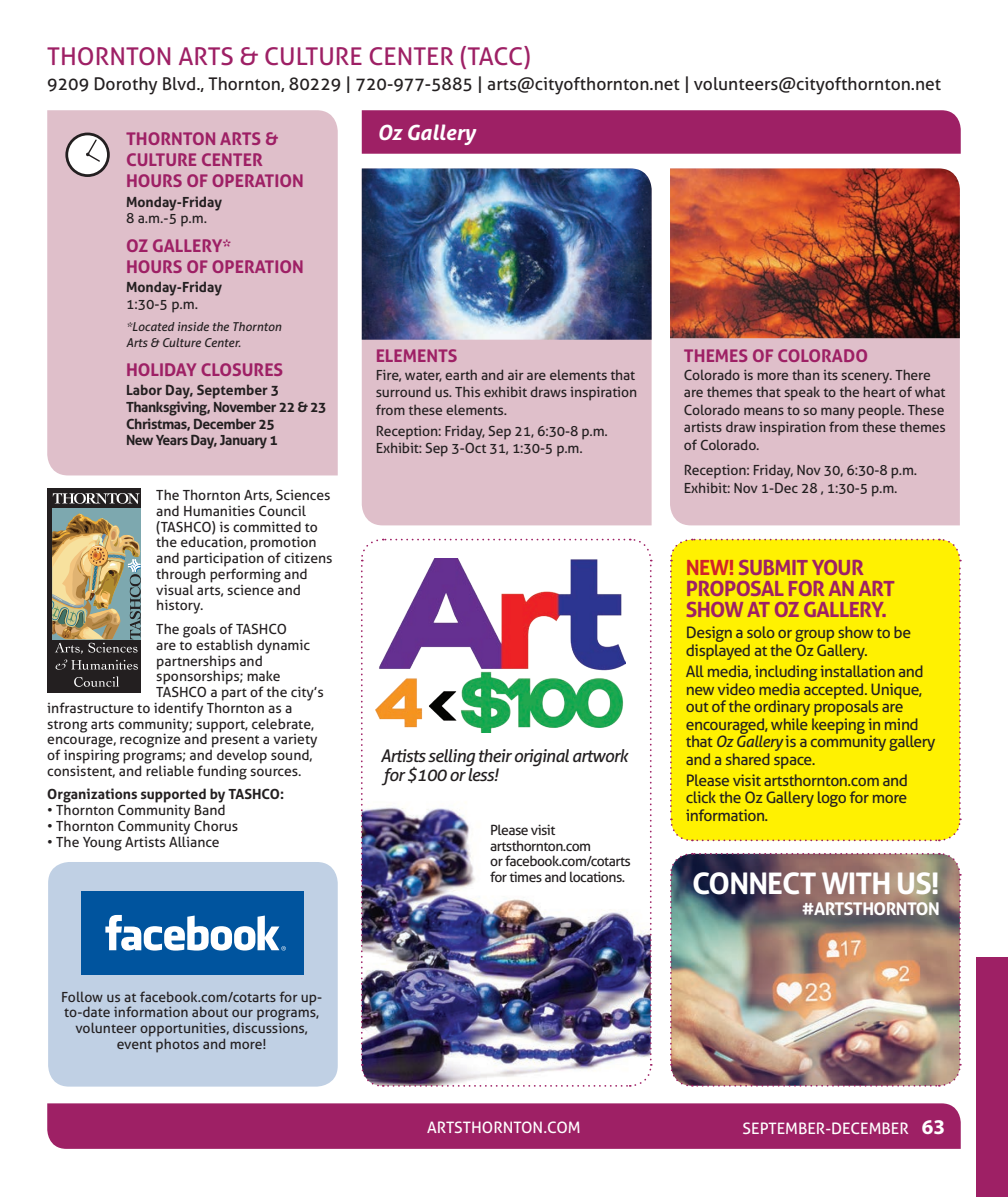
<style>
.page{position:relative;width:1008px;height:1197px;background:#fff}
.page>*{position:absolute;margin:0;border:0;box-sizing:border-box;transform-origin:0 0}
.t1{font:700 29.75px "Aller";letter-spacing:-.03em;color:#fff}
.t2{font:24.5px "Aller";color:#9e2065}
.t3{font:700 21px/21px "Aller";letter-spacing:-.03em;color:#9e2065}
.t4{font:italic 700 21px "Aller";color:#fff}
.t5{font:700 17.5px/21px "Aller";color:#9e2065}
.t6{font:17.5px "Aller";color:#231f20}
.t7{font:italic 17.5px/19.2px "Aller";letter-spacing:-.04em;color:#231f20}
.t8{font:700 17.5px "Aller";letter-spacing:-.03em;color:#fff}
.t9{font:15.75px/17.5px "Aller";letter-spacing:-.03em;color:#231f20}
.t10{font:15.75px "Aller";color:#fff}
.t11{font:14px/15.8px "Aller";color:#231f20}
.t12{font:700 14px/16.6px "Aller";letter-spacing:-.005em;color:#231f20}
.t13{font:14px/15.8px "Aller";letter-spacing:-.04em;color:#231f20}
.t14{font:700 14px/16.6px "Aller";letter-spacing:-.03em;color:#231f20}
.t15{font:italic 12.25px/16.6px "Aller";color:#231f20}
.s1{font-weight:400}
.s2{color:#d1232a}
.s3{font-style:italic}
.s4{font-family:"Myriad Pro";font-weight:700;font-size:21px}
</style>
<div class="page">
<div style="left:47px;top:1103px;width:914px;height:46px;background:#9e2065"></div>
<div style="left:976px;top:958px;width:32px;height:239px;background:#9e2065"></div>
<div style="left:48px;top:862px;width:290px;height:225px;background:#c0d0e4;border-radius:21px"></div>
<div style="left:81px;top:891px;width:223px;height:83px;background:#00549e"></div>
<svg style="left:105px;top:915px;width:181px;height:36px"></svg>
<div style="left:47px;top:110px;width:291px;height:365px;background:#dfbfca"></div>
<svg style="left:65px;top:133px;width:45px;height:44px"></svg>
<div style="left:362px;top:110px;width:599px;height:44px;background:#9e2065"></div>
<div style="left:670px;top:338px;width:290px;height:187px;background:#dfbfca"></div>
<img style="left:670px;top:168px;width:290px;height:170px">
<div style="left:362px;top:340px;width:290px;height:185px;background:#dfbfca"></div>
<img style="left:362px;top:168px;width:290px;height:172px">
<img style="left:670px;top:852px;width:292px;height:235px">
<div style="left:670px;top:538px;width:292px;height:304px;background:#fff101"></div>
<img style="left:361px;top:538px;width:292px;height:549px">
<div style="left:47px;top:488px;width:94px;height:205px;background:#231f20"></div>
<div style="left:52px;top:508px;width:88px;height:131px;background:#7da8af"></div>
<svg style="left:53px;top:493px;width:87px;height:11px"></svg>
<svg style="left:56px;top:660px;width:82px;height:10px"></svg>
<svg style="left:74px;top:676px;width:45px;height:11px"></svg>
<img style="left:52px;top:513px;width:89px;height:141px">
<img style="left:376px;top:558px;width:249px;height:175px">
<p class="t2" style="left:47px;top:42px;width:485px">THORNTON ARTS &amp; CULTURE CENTER (TACC)</p>
<p class="t6" style="left:47px;top:73px;width:895px">9209 Dorothy Blvd., Thornton, 80229 | 720-977-5885 | arts@cityofthornton.net | volunteers@cityofthornton.net</p>
<p class="t5" style="left:126px;top:129px;width:154px">THORNTON ARTS &amp;<br>CULTURE CENTER</p>
<p class="t5" style="left:126px;top:171px;width:179px">HOURS OF OPERATION</p>
<p class="t12" style="left:126px;top:193px;width:98px">Monday-Friday<br><span class="s1">8 a.m.-5 p.m.</span></p>
<p class="t5" style="left:126px;top:235px;width:107px">OZ GALLERY*</p>
<p class="t5" style="left:126px;top:256px;width:179px">HOURS OF OPERATION</p>
<p class="t12" style="left:126px;top:279px;width:98px">Monday-Friday<br><span class="s1">1:30-5 p.m.</span></p>
<p class="t15" style="left:126px;top:318px;width:157px">*Located inside the Thornton<br>Arts &amp; Culture Center.</p>
<p class="t5" style="left:126px;top:359px;width:159px">HOLIDAY CLOSURES</p>
<p class="t12" style="left:126px;top:382px;width:155px">Labor Day, September 3</p>
<p class="t14" style="left:126px;top:399px;width:202px">Thanksgiving, November 22 &amp; 23</p>
<p class="t14" style="left:126px;top:415px;width:153px">Christmas, December 25<br>New Years Day, January 1</p>
<p class="t4" style="left:378px;top:119px;width:100px">Oz Gallery</p>
<p class="t5" style="left:684px;top:345px;width:186px">THEMES OF COLORADO</p>
<p class="t11" style="left:684px;top:366px;width:263px;line-height:17.5px">Colorado is more than its scenery. There are themes that speak to the heart of what Colorado means to so many people. These artists draw inspiration from these themes of Colorado.</p>
<p class="t11" style="left:684px;top:461px;width:235px;line-height:17.5px">Reception: Friday, Nov 30, 6:30-8 p.m.<br>Exhibit: Nov 1-Dec 28 , 1:30-5 p.m.</p>
<p class="t5" style="left:376px;top:345px;width:83px">ELEMENTS</p>
<p class="t11" style="left:376px;top:366px;width:263px;line-height:17.5px">Fire, water, earth and air are elements that surround us. This exhibit draws inspiration from these elements.</p>
<p class="t11" style="left:376px;top:422px;width:234px;line-height:17.5px">Reception: Friday, Sep 21, 6:30-8 p.m.<br>Exhibit: Sep 3-Oct 31, 1:30-5 p.m.</p>
<p class="t11" style="left:156px;top:487px;width:178px">The Thornton Arts, Sciences and Humanities Council (TASHCO) is committed to the education, promotion and participation of citizens through performing and visual arts, science and history.</p>
<p class="t11" style="left:156px;top:621px;width:132px">The goals of TASHCO</p>
<p class="t11" style="left:156px;top:637px;width:156px">are to establish dynamic</p>
<p class="t11" style="left:156px;top:653px;width:108px">partnerships and</p>
<p class="t11" style="left:156px;top:668px;width:126px">sponsorships; make</p>
<p class="t11" style="left:156px;top:684px;width:169px">TASHCO a part of the city’s</p>
<p class="t11" style="left:47px;top:700px;width:247px">infrastructure to identify Thornton as a</p>
<p class="t11" style="left:47px;top:716px;width:268px">strong arts community; support, celebrate,</p>
<p class="t11" style="left:47px;top:731px;width:272px">encourage, recognize and present a variety</p>
<p class="t11" style="left:47px;top:747px;width:267px">of inspiring programs; and develop sound,</p>
<p class="t11" style="left:47px;top:763px;width:256px">consistent, and reliable funding sources.</p>
<p class="t12" style="left:47px;top:786px;width:238px">Organizations supported by TASHCO:</p>
<p class="t11" style="left:47px;top:802px;width:180px">• Thornton Community Band</p>
<p class="t11" style="left:47px;top:818px;width:193px">• Thornton Community Chorus</p>
<p class="t11" style="left:47px;top:834px;width:174px">• The Young Artists Alliance</p>
<p class="t3" style="left:686px;top:557px;width:211px"><span class="s2">NEW!</span> SUBMIT YOUR<br>PROPOSAL FOR AN ART<br>SHOW AT OZ GALLERY.</p>
<p class="t9" style="left:686px;top:624px;width:227px">Design a solo or group show to be displayed at the Oz Gallery.</p>
<p class="t9" style="left:686px;top:663px;width:251px">All media, including installation and new video media accepted. Unique, out of the ordinary proposals are encouraged, while keeping in mind that <span class="s3">Oz Gallery</span> is a community gallery and a shared space.</p>
<p class="t9" style="left:686px;top:772px;width:224px;text-align:justify">Please visit artsthornton.com and click the Oz Gallery logo for more information.</p>
<p class="t7" style="left:380px;top:746px;width:249px">Artists selling their original artwork for $100 or less!</p>
<p class="t13" style="left:490px;top:822px;width:142px">Please visit artsthornton.com<br>or facebook.com/cotarts for times and locations.</p>
<p class="t1" style="left:692px;top:865px;width:249px">CONNECT WITH US!</p>
<p class="t8" style="left:802px;top:898px;width:139px">#ARTSTHORNTON</p>
<p class="t11" style="left:61px;top:989px;width:263px;text-align:center">Follow us at facebook.com/cotarts for up&shy;to-date information about our programs, volunteer opportunities, discussions, event photos and more!</p>
<p class="t10" style="left:427px;top:1118px;width:155px">ARTSTHORNTON.COM</p>
<p class="t10" style="left:743px;top:1119px;width:204px">SEPTEMBER-DECEMBER <span class="s4">63</span></p>
</div>
